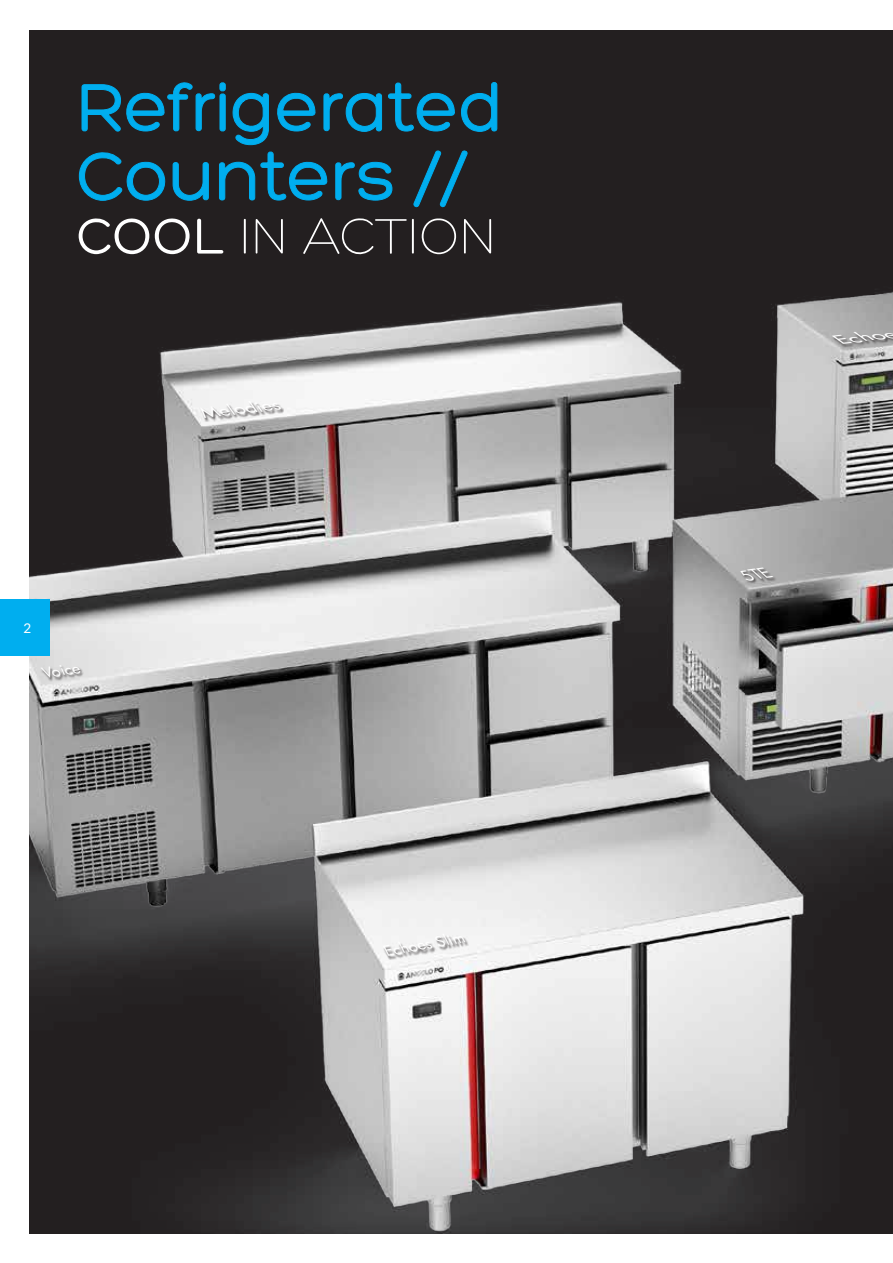
<style>
.page{position:relative;width:893px;height:1263px;background:#fff}
.page>*{position:absolute;margin:0;border:0;box-sizing:border-box;transform-origin:0 0}
.t1{font:72px/69px "Hero";color:#00aeef}
.t2{font:300 54px "Hero";color:#fff}
.t3{font:italic 14.25px "Futura Std";color:#fff;scale:1.1 1}
.t4{font:italic 14.25px "Futura Std";color:#fff;scale:1.4 1}
.t5{font:13.5px "Lato";color:#fff}
.t6{font:italic 12.3px "Futura Std";color:#fff;scale:1.86 1}
.s1{font-weight:400}
</style>
<div class="page">
<div style="left:30px;top:30px;width:863px;height:1203px;background:#231f20"></div>
<img style="left:30px;top:174px;width:863px;height:1059px">
<div style="left:41px;top:665px;width:43px;height:16px;background:#231f20;opacity:.75"></div>
<div style="left:383px;top:935px;width:86px;height:25px;background:#231f20;opacity:.75"></div>
<div style="left:200px;top:401px;width:85px;height:21px;background:#231f20;opacity:.75"></div>
<div style="left:832px;top:332px;width:61px;height:16px;background:#231f20;opacity:.75"></div>
<div style="left:740px;top:568px;width:37px;height:16px;background:#231f20;opacity:.75"></div>
<svg style="left:79px;top:82px;width:419px;height:195px"></svg>
<div style="left:0;top:600px;width:49px;height:56px;background:#00aeef"></div>
<svg style="left:737px;top:567px;width:36px;height:14px"></svg>
<p class="t1" style="left:77px;top:73px;width:428px">Refrigerated<br>Counters //</p>
<p class="t2" style="left:77px;top:209px;width:421px"><span class="s1">COOL</span> IN ACTION</p>
<p class="t4" style="left:203px;top:403px;width:58px;rotate:-6deg">Melodies</p>
<p class="t5" style="left:23px;top:618px;width:9px">2</p>
<p class="t3" style="left:43px;top:663px;width:35px;rotate:-8deg">Voice</p>
<p class="t3" style="left:385px;top:942px;width:75px;rotate:-10deg">Echoes Slim</p>
<p class="t6" style="left:840px;top:332px;width:34px;rotate:-7deg">Echoe</p>
</div>
